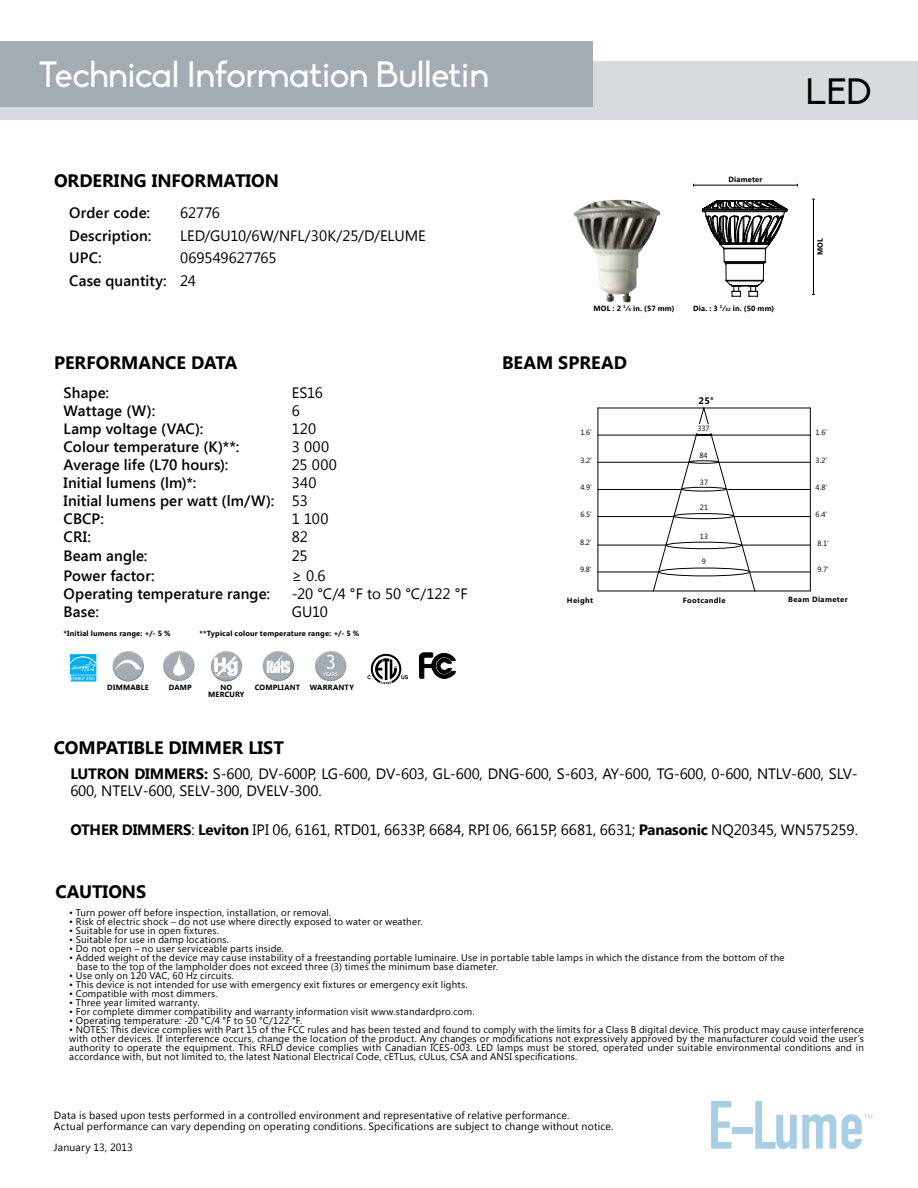
<style>
.page{position:relative;width:918px;height:1188px;background:#fff}
.page>*{position:absolute;margin:0;border:0;box-sizing:border-box;transform-origin:0 0}
.t1{font:36px "Biko";letter-spacing:-.015em;color:#fff}
.t2{font:36px "Biko";color:#000}
.t3{font:19.8px "Trebuchet MS";color:#fff}
.t4{font:700 18.75px "Arial";color:#fff}
.t5{font:700 18px "Segoe UI";color:#000}
.t6{font:15.9px "Big Noodle Titling";color:#fff;scale:1.08 1}
.t7{font:15px/22.5px "Segoe UI";letter-spacing:-.005em;color:#000}
.t8{font:600 15px/17.7px "Segoe UI";letter-spacing:.005em;color:#000}
.t9{font:10.5px/10.5px "Segoe UI";letter-spacing:.02em;color:#000}
.t10{font:9.75px/9px "Segoe UI";letter-spacing:.02em;color:#000}
.t11{font:700 9.45px "Segoe UI";color:#010101}
.t12{font:7.65px "Segoe UI";color:#010101}
.t13{font:700 7.65px "Segoe UI";letter-spacing:.05em;color:#000}
.t14{font:7.65px "Segoe UI";color:#000}
.t15{font:700 7.5px/7.5px "Segoe UI";letter-spacing:.025em;color:#000;text-align:center}
.t16{font:700 4.95px "Trebuchet MS";color:#fcfafc}
.s1{font-weight:600}
.s2{font-size:4.5px}
.s3{font-weight:400}
.s4{font-size:8.55px}
.s5{color:#000}
.s6{font-weight:700}
</style>
<div class="page">
<div style="left:0;top:61px;width:918px;height:58px;background:#d8dbde"></div>
<div style="left:0;top:41px;width:593px;height:66px;background:#a4acb3"></div>
<svg style="left:711px;top:1101px;width:20px;height:48px"></svg>
<div style="left:732px;top:1127px;width:20px;height:7px;background:#a8cee4"></div>
<svg style="left:755px;top:1101px;width:117px;height:48px"></svg>
<svg style="left:702px;top:200px;width:85px;height:97px"></svg>
<img style="left:573px;top:200px;width:88px;height:103px">
<svg style="left:96px;top:654px;width:1px;height:28px"></svg>
<svg style="left:71px;top:680px;width:25px;height:2px"></svg>
<svg style="left:71px;top:654px;width:25px;height:26px"></svg>
<svg style="left:419px;top:653px;width:37px;height:26px"></svg>
<img style="left:278px;top:652px;width:16px;height:29px">
<img style="left:263px;top:651px;width:15px;height:30px">
<svg style="left:267px;top:655px;width:23px;height:18px"></svg>
<img style="left:315px;top:651px;width:31px;height:30px">
<img style="left:327px;top:655px;width:9px;height:14px">
<img style="left:324px;top:673px;width:14px;height:4px">
<img style="left:173px;top:664px;width:22px;height:17px">
<img style="left:163px;top:651px;width:16px;height:19px">
<img style="left:185px;top:655px;width:1px;height:20px">
<svg style="left:173px;top:654px;width:12px;height:22px"></svg>
<img style="left:128px;top:663px;width:16px;height:18px">
<img style="left:113px;top:658px;width:15px;height:23px">
<svg style="left:115px;top:651px;width:27px;height:19px"></svg>
<img style="left:221px;top:664px;width:21px;height:17px">
<img style="left:211px;top:651px;width:16px;height:24px">
<svg style="left:214px;top:655px;width:24px;height:22px"></svg>
<hr style="left:694px;top:185px;width:103px;height:1px;background:#000">
<hr style="left:813px;top:199px;width:1px;height:96px;background:#000">
<svg style="left:598px;top:408px;width:213px;height:184px"></svg>
<div style="left:689px;top:424px;width:31px;height:8px;background:#fff"></div>
<svg style="left:367px;top:654px;width:41px;height:30px"></svg>
<h1 class="t1" style="left:39px;top:55px;width:452px">Technical Information Bulletin</h1>
<h3 class="t5" style="left:54px;top:168px;width:227px">ORDERING INFORMATION</h3>
<h3 class="t8" style="left:69px;top:203px;width:82px">Order code:</h3>
<h3 class="t7" style="left:180px;top:201px;width:41px">62776</h3>
<h3 class="t8" style="left:69px;top:226px;width:84px">Description:</h3>
<h3 class="t7" style="left:180px;top:224px;width:247px">LED/GU10/6W/NFL/30K/25/D/ELUME</h3>
<h3 class="t8" style="left:69px;top:248px;width:34px">UPC:</h3>
<h3 class="t7" style="left:69px;top:246px;width:209px;text-indent:111px">069549627765<br><span class="s1">Case quantity:</span> 24</h3>
<p class="t15" style="left:728px;top:175px;width:35px">Diameter</p>
<p class="t15" style="left:594px;top:304px;width:82px">MOL : 2 <sup>1</sup>⁄<span class="s2">4</span> in. (57 mm)</p>
<p class="t15" style="left:693px;top:304px;width:83px">Dia. : 3 <sup>1</sup>⁄<span class="s2">32</span> in. (50 mm)</p>
<h3 class="t5" style="left:54px;top:350px;width:185px">PERFORMANCE DATA</h3>
<h3 class="t5" style="left:502px;top:350px;width:126px">BEAM SPREAD</h3>
<h1 class="t2" style="left:805px;top:71px;width:68px">LED</h1>
<p class="t15" style="left:816px;top:255px;width:19px;rotate:-90deg">MOL</p>
<h3 class="t8" style="left:64px;top:383px;width:47px">Shape:</h3>
<h3 class="t7" style="left:292px;top:380px;width:33px">ES16</h3>
<h3 class="t8" style="left:64px;top:401px;width:93px">Wattage (W):</h3>
<h3 class="t7" style="left:292px;top:398px;width:10px">6</h3>
<h3 class="t8" style="left:64px;top:419px;width:141px">Lamp voltage (VAC):</h3>
<h3 class="t7" style="left:292px;top:417px;width:26px">120</h3>
<h3 class="t8" style="left:64px;top:437px;width:177px">Colour temperature (K)**:</h3>
<h3 class="t7" style="left:292px;top:435px;width:39px">3 000</h3>
<h3 class="t8" style="left:64px;top:455px;width:166px">Average life (L70 hours):</h3>
<h3 class="t7" style="left:292px;top:453px;width:47px">25 000</h3>
<h3 class="t8" style="left:64px;top:473px;width:134px">Initial lumens (lm)*:</h3>
<h3 class="t8" style="left:64px;top:473px;width:254px;text-indent:228px"><span class="s3">340<br></span>Initial lumens per watt (lm/W): <span class="s3">53<br></span>CBCP:</h3>
<h3 class="t7" style="left:292px;top:506px;width:38px">1 100</h3>
<h3 class="t8" style="left:64px;top:527px;width:29px">CRI:</h3>
<h3 class="t7" style="left:292px;top:524px;width:18px">82</h3>
<h3 class="t8" style="left:64px;top:546px;width:85px">Beam angle:</h3>
<h3 class="t7" style="left:292px;top:544px;width:17px">25</h3>
<h3 class="t8" style="left:64px;top:566px;width:93px">Power factor:</h3>
<h3 class="t7" style="left:292px;top:564px;width:35px">≥ 0.6</h3>
<h3 class="t8" style="left:64px;top:584px;width:208px">Operating temperature range:</h3>
<h3 class="t7" style="left:292px;top:582px;width:177px">-20 °C/4 °F to 50 °C/122 °F</h3>
<h3 class="t8" style="left:64px;top:602px;width:37px">Base:</h3>
<h3 class="t7" style="left:292px;top:600px;width:38px">GU10</h3>
<p class="t15" style="left:64px;top:629px;width:108px">*Initial lumens range: +/- 5 %</p>
<p class="t15" style="left:200px;top:629px;width:161px">**Typical colour temperature range: +/- 5 %</p>
<h3 class="t4" style="left:213px;top:652px;width:27px">Hg</h3>
<h3 class="t6" style="left:267px;top:658px;width:23px">R<span class="s4">o</span>HS</h3>
<h2 class="t3" style="left:326px;top:650px;width:12px">3</h2>
<p class="t16" style="left:323px;top:671px;width:16px">YEARS</p>
<p class="t15" style="left:107px;top:683px;width:43px">DIMMABLE</p>
<p class="t15" style="left:169px;top:683px;width:24px">DAMP</p>
<p class="t15" style="left:208px;top:683px;width:38px">NO<br>MERCURY</p>
<p class="t15" style="left:255px;top:683px;width:47px">COMPLIANT</p>
<p class="t15" style="left:310px;top:683px;width:46px">WARRANTY</p>
<h3 class="t5" style="left:54px;top:735px;width:232px">COMPATIBLE DIMMER LIST</h3>
<p class="t14" style="left:580px;top:427px;width:13px">1.6’</p>
<p class="t14" style="left:580px;top:455px;width:13px">3.2’</p>
<p class="t14" style="left:580px;top:482px;width:13px">4.9’</p>
<p class="t14" style="left:580px;top:509px;width:13px">6.5’</p>
<p class="t14" style="left:580px;top:537px;width:13px">8.2’</p>
<p class="t14" style="left:580px;top:564px;width:13px">9.8’</p>
<p class="t11" style="left:698px;top:394px;width:17px">25°</p>
<p class="t12" style="left:697px;top:423px;width:14px">337</p>
<p class="t12" style="left:699px;top:450px;width:10px">84</p>
<p class="t12" style="left:700px;top:477px;width:10px">37</p>
<p class="t12" style="left:700px;top:502px;width:10px">21</p>
<p class="t12" style="left:700px;top:531px;width:10px">13</p>
<p class="t12" style="left:702px;top:556px;width:6px">9</p>
<p class="t12" style="left:816px;top:427px;width:13px">1.6<span class="s5">’</span></p>
<p class="t12" style="left:816px;top:455px;width:13px">3.2<span class="s5">’</span></p>
<p class="t12" style="left:816px;top:482px;width:13px">4.8<span class="s5">’</span></p>
<p class="t12" style="left:816px;top:509px;width:13px">6.4<span class="s5">’</span></p>
<p class="t12" style="left:817px;top:537px;width:13px">8.1<span class="s5">’</span></p>
<p class="t12" style="left:817px;top:564px;width:13px">9.7<span class="s5">’</span></p>
<p class="t13" style="left:567px;top:594px;width:28px">Height</p>
<p class="t13" style="left:683px;top:594px;width:44px">Footcandle</p>
<p class="t13" style="left:788px;top:593px;width:61px">Beam Diameter</p>
<h3 class="t7" style="left:70px;top:765px;width:789px;line-height:16.5px"><span class="s6">LUTRON DIMMERS:</span> S-600, DV-600P, LG-600, DV-603, GL-600, DNG-600, S-603, AY-600, TG-600, 0-600, NTLV-600, SLV-<br>600, NTELV-600, SELV-300, DVELV-300.</h3>
<h3 class="t7" style="left:70px;top:818px;width:789px"><span class="s6">OTHER DIMMERS</span>: <span class="s6">Leviton</span> IPI 06, 6161, RTD01, 6633P, 6684, RPI 06, 6615P, 6681, 6631; <span class="s6">Panasonic</span> NQ20345, WN575259.</h3>
<h3 class="t5" style="left:55px;top:879px;width:92px">CAUTIONS</h3>
<p class="t10" style="left:69px;top:907px;width:264px">• Turn power off before inspection, installation, or removal.</p>
<p class="t10" style="left:69px;top:916px;width:355px">• Risk of electric shock – do not use where directly exposed to water or weather.</p>
<p class="t10" style="left:69px;top:925px;width:151px">• Suitable for use in open fixtures.</p>
<p class="t10" style="left:69px;top:934px;width:161px">• Suitable for use in damp locations.</p>
<p class="t10" style="left:69px;top:943px;width:216px">• Do not open – no user serviceable parts inside.</p>
<p class="t10" style="left:77px;top:952px;width:709px;text-indent:-8px">• Added weight of the device may cause instability of a freestanding portable luminaire. Use in portable table lamps in which the distance from the bottom of the base to the top of the lampholder does not exceed three (3) times the minimum base diameter.</p>
<p class="t10" style="left:69px;top:970px;width:166px">• Use only on 120 VAC, 60 Hz circuits.</p>
<p class="t10" style="left:69px;top:979px;width:400px">• This device is not intended for use with emergency exit fixtures or emergency exit lights.</p>
<p class="t10" style="left:69px;top:988px;width:150px">• Compatible with most dimmers.</p>
<p class="t10" style="left:69px;top:997px;width:132px">• Three year limited warranty.</p>
<p class="t10" style="left:69px;top:1006px;width:407px">• For complete dimmer compatibility and warranty information visit www.standardpro.com.</p>
<p class="t10" style="left:69px;top:1015px;width:235px">• Operating temperature: -20 °C/4 °F to 50 °C/122 °F.</p>
<p class="t10" style="left:69px;top:1024px;width:796px;text-align:justify">• NOTES: This device complies with Part 15 of the FCC rules and has been tested and found to comply with the limits for a Class B digital device. This product may cause interference with other devices. If interference occurs, change the location of the product. Any changes or modifications not expressively approved by the manufacturer could void the user’s authority to operate the equipment. This RFLD device complies with Canadian ICES-003. LED lamps must be stored, operated under suitable environmental conditions and in accordance with, but not limited to, the latest National Electrical Code, cETLus, cULus, CSA and ANSI specifications.</p>
<p class="t9" style="left:54px;top:1110px;width:561px">Data is based upon tests performed in a controlled environment and representative of relative performance.<br>Actual performance can vary depending on operating conditions. Specifications are subject to change without notice.</p>
<p class="t9" style="left:54px;top:1141px;width:80px">January 13, 2013</p>
</div>
